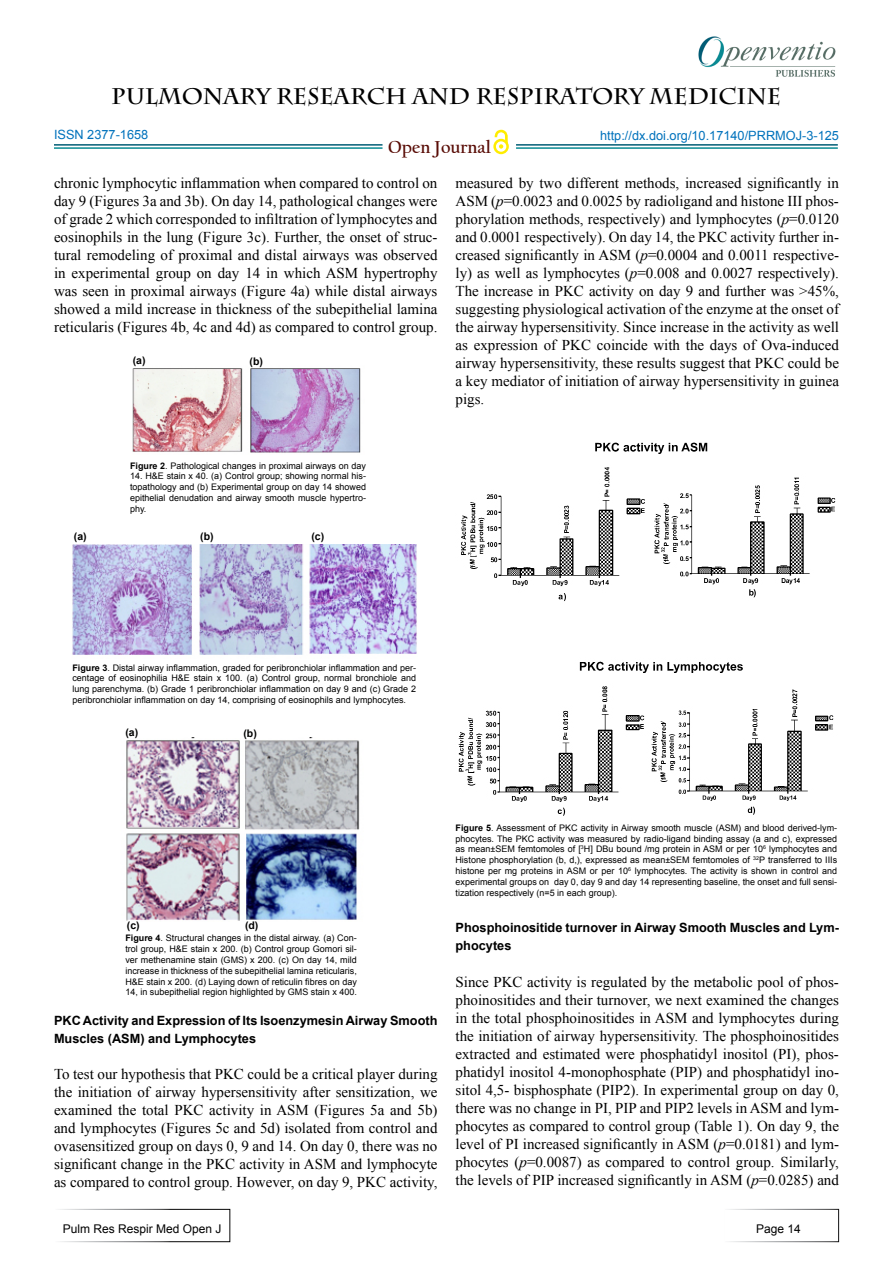
<style>
.page{position:relative;width:893px;height:1263px;background:#fff}
.page>*{position:absolute;margin:0;border:0;box-sizing:border-box;transform-origin:0 0}
.t1{font:700 22.5px "Charlemagne Std";color:#000}
.t2{font:700 18.15px "Californian FB";color:#580b05}
.t3{font:15px/18px "Times New Roman";color:#000;text-align:justify}
.t4{font:700 12.75px/18px "Arial";color:#000}
.t5{font:12.75px "Arial";color:#0072bc}
.t6{font:12px "Arial";color:#000}
.t7{font:700 10.5px "Arial";color:#000}
.t8{font:9px/10.8px "Arial";color:#000;text-align:justify}
.s1{font-style:italic}
.s2{font-weight:700}
</style>
<div class="page">
<hr style="left:54px;top:144px;width:328px;height:2px;background:#015d75">
<hr style="left:54px;top:147px;width:328px;height:2px;background:#0a8b93">
<hr style="left:516px;top:144px;width:322px;height:2px;background:#015d75">
<hr style="left:516px;top:147px;width:322px;height:2px;background:#0a8b93">
<svg style="left:493px;top:139px;width:16px;height:15px"></svg>
<div style="left:496px;top:141px;width:10px;height:11px;background:#fff;border-radius:50%"></div>
<svg style="left:495px;top:129px;width:13px;height:20px"></svg>
<div style="left:54px;top:1209px;width:176px;height:33px;border:1px solid #fff"></div>
<div style="left:723px;top:1209px;width:116px;height:33px;border:1px solid #fff"></div>
<img style="left:698px;top:36px;width:138px;height:41px">
<img style="left:132px;top:368px;width:229px;height:85px">
<img style="left:72px;top:544px;width:345px;height:111px">
<img style="left:126px;top:738px;width:234px;height:183px">
<img style="left:458px;top:442px;width:378px;height:374px">
<h1 class="t1" style="left:111px;top:83px;width:671px">PULMONARY RESEARCH AND RESPIRATORY MEDICINE</h1>
<p class="t5" style="left:54px;top:127px;width:96px">ISSN 2377-1658</p>
<p class="t2" style="left:388px;top:136px;width:104px">Open Journal</p>
<p class="t5" style="left:600px;top:128px;width:240px">http://dx.doi.org/10.17140/PRRMOJ-3-125</p>
<p class="t3" style="left:54px;top:174px;width:385px">chronic lymphocytic inflammation when compared to control on day 9 (Figures 3a and 3b). On day 14, pathological changes were of grade 2 which corresponded to infiltration of lymphocytes and eosinophils in the lung (Figure 3c). Further, the onset of struc&shy;tural remodeling of proximal and distal airways was observed in experimental group on day 14 in which ASM hypertrophy was seen in proximal airways (Figure 4a) while distal airways showed a mild increase in thickness of the subepithelial lamina reticularis (Figures 4b, 4c and 4d) as compared to control group.</p>
<p class="t7" style="left:133px;top:353px;width:14px">(a)</p>
<p class="t7" style="left:250px;top:355px;width:15px">(b)</p>
<p class="t3" style="left:455px;top:174px;width:385px">measured by two different methods, increased significantly in ASM (<span class="s1">p</span>=0.0023 and 0.0025 by radioligand and histone III phos&shy;phorylation methods, respectively) and lymphocytes (<span class="s1">p</span>=0.0120 and 0.0001 respectively). On day 14, the PKC activity further in&shy;creased significantly in ASM (<span class="s1">p</span>=0.0004 and 0.0011 respective&shy;ly) as well as lymphocytes (<span class="s1">p</span>=0.008 and 0.0027 respectively).<br>The increase in PKC activity on day 9 and further was &gt;45%, suggesting physiological activation of the enzyme at the onset of the airway hypersensitivity. Since increase in the activity as well as expression of PKC coincide with the days of Ova-induced airway hypersensitivity, these results suggest that PKC could be a key mediator of initiation of airway hypersensitivity in guinea pigs.</p>
<p class="t7" style="left:74px;top:529px;width:14px">(a)</p>
<p class="t8" style="left:130px;top:460px;width:238px"><span class="s2">Figure 2</span>. Pathological changes in proximal airways on day</p>
<p class="t8" style="left:130px;top:471px;width:238px">14. H&amp;E stain x 40. (a) Control group; showing normal his&shy;topathology and (b) Experimental group on day 14 showed epithelial denudation and airway smooth muscle hypertro&shy;phy.</p>
<p class="t7" style="left:200px;top:529px;width:15px">(b)</p>
<p class="t7" style="left:311px;top:529px;width:14px">(c)</p>
<p class="t8" style="left:72px;top:662px;width:345px"><span class="s2">Figure 3</span>. Distal airway inflammation, graded for peribronchiolar inflammation and per&shy;centage of eosinophilia H&amp;E stain x 100. (a) Control group, normal bronchiole and lung parenchyma. (b) Grade 1 peribronchiolar inflammation on day 9 and (c) Grade 2 peribronchiolar inflammation on day 14, comprising of eosinophils and lymphocytes.</p>
<p class="t7" style="left:125px;top:726px;width:14px">(a)</p>
<p class="t7" style="left:243px;top:726px;width:15px">(b)</p>
<p class="t7" style="left:127px;top:918px;width:14px">(c)</p>
<p class="t7" style="left:245px;top:918px;width:15px">(d)</p>
<p class="t8" style="left:125px;top:933px;width:233px"><span class="s2">Figure 4</span>. Structural changes in the distal airway. (a) Con&shy;trol group, H&amp;E stain x 200. (b) Control group Gomori sil&shy;ver methenamine stain (GMS) x 200. (c) On day 14, mild increase in thickness of the subepithelial lamina reticularis, H&amp;E stain x 200. (d) Laying down of reticulin fibres on day 14, in subepithelial region highlighted by GMS stain x 400.</p>
<p class="t4" style="left:54px;top:1012px;width:385px">PKC Activity and Expression of Its Isoenzymesin Airway Smooth<br>Muscles (ASM) and Lymphocytes</p>
<p class="t3" style="left:54px;top:1065px;width:385px">To test our hypothesis that PKC could be a critical player during the initiation of airway hypersensitivity after sensitization, we examined the total PKC activity in ASM (Figures 5a and 5b) and lymphocytes (Figures 5c and 5d) isolated from control and ovasensitized group on days 0, 9 and 14. On day 0, there was no significant change in the PKC activity in ASM and lymphocyte as compared to control group. However, on day 9, PKC activity,</p>
<p class="t6" style="left:63px;top:1221px;width:160px">Pulm Res Respir Med Open J</p>
<p class="t8" style="left:455px;top:822px;width:383px"><span class="s2">Figure 5</span>. Assessment of PKC activity in Airway smooth muscle (ASM) and blood derived-lym&shy;phocytes. The PKC activity was measured by radio-ligand binding assay (a and c), expressed as mean±SEM femtomoles of [<sup>3</sup>H] DBu bound /mg protein in ASM or per 10<sup>6</sup> lymphocytes and Histone phosphorylation (b, d,), expressed as mean±SEM femtomoles of <sup>32</sup>P transferred to IIIs histone per mg proteins in ASM or per 10<sup>6</sup> lymphocytes. The activity is shown in control and experimental groups on day 0, day 9 and day 14 representing baseline, the onset and full sensi&shy;tization respectively (n=5 in each group).</p>
<p class="t4" style="left:455px;top:919px;width:385px">Phosphoinositide turnover in Airway Smooth Muscles and Lym&shy;phocytes</p>
<p class="t3" style="left:455px;top:973px;width:385px">Since PKC activity is regulated by the metabolic pool of phos&shy;phoinositides and their turnover, we next examined the changes in the total phosphoinositides in ASM and lymphocytes during the initiation of airway hypersensitivity. The phosphoinositides extracted and estimated were phosphatidyl inositol (PI), phos&shy;phatidyl inositol 4-monophosphate (PIP) and phosphatidyl ino&shy;sitol 4,5- bisphosphate (PIP2). In experimental group on day 0, there was no change in PI, PIP and PIP2 levels in ASM and lym&shy;phocytes as compared to control group (Table 1). On day 9, the level of PI increased significantly in ASM (<span class="s1">p</span>=0.0181) and lym&shy;phocytes (<span class="s1">p</span>=0.0087) as compared to control group. Similarly, the levels of PIP increased significantly in ASM (<span class="s1">p</span>=0.0285) and</p>
<p class="t6" style="left:756px;top:1221px;width:46px">Page 14</p>
</div>
